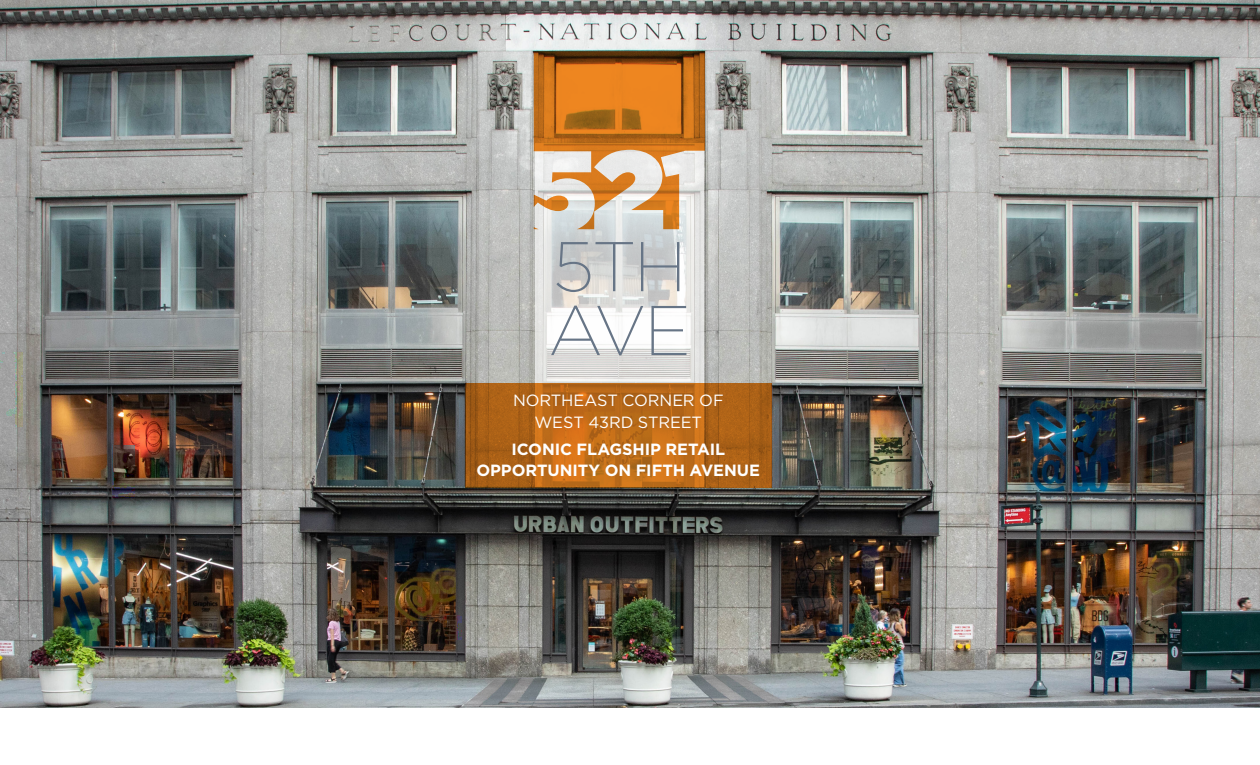
<style>
.page{position:relative;width:1260px;height:765px;background:#fff}
.page>*{position:absolute;margin:0;border:0;box-sizing:border-box;transform-origin:0 0}
.t1{font:200 70.25px/63.9px "Gotham";letter-spacing:-.025em;color:#677586}
.t2{font:700 16.25px/21.2px "Gotham";letter-spacing:-.005em;color:#fff;text-align:center}
.t3{font:16.25px/21.2px "Gotham";letter-spacing:-.005em;color:#fff;text-align:center}
</style>
<div class="page">
<img style="left:0;top:0;width:1260px;height:708px">
<svg style="left:0;top:352px;width:22px;height:76px;background:#9d9e98"></svg>
<svg style="left:112px;top:445px;width:23px;height:53px"></svg>
<svg style="left:448px;top:615px;width:14px;height:25px"></svg>
<svg style="left:535px;top:229px;width:169px;height:154px"></svg>
<svg style="left:534px;top:51px;width:171px;height:178px;background:#d0975d"></svg>
<svg style="left:465px;top:383px;width:306px;height:105px;background:#b46617"></svg>
<h1 class="t1" style="left:548px;top:232px;width:144px">5TH<br>AVE</h1>
<p class="t3" style="left:513px;top:390px;width:212px">NORTHEAST CORNER OF<br>WEST 43RD STREET</p>
<p class="t2" style="left:476px;top:439px;width:285px">ICONIC FLAGSHIP RETAIL<br>OPPORTUNITY ON FIFTH AVENUE</p>
</div>
